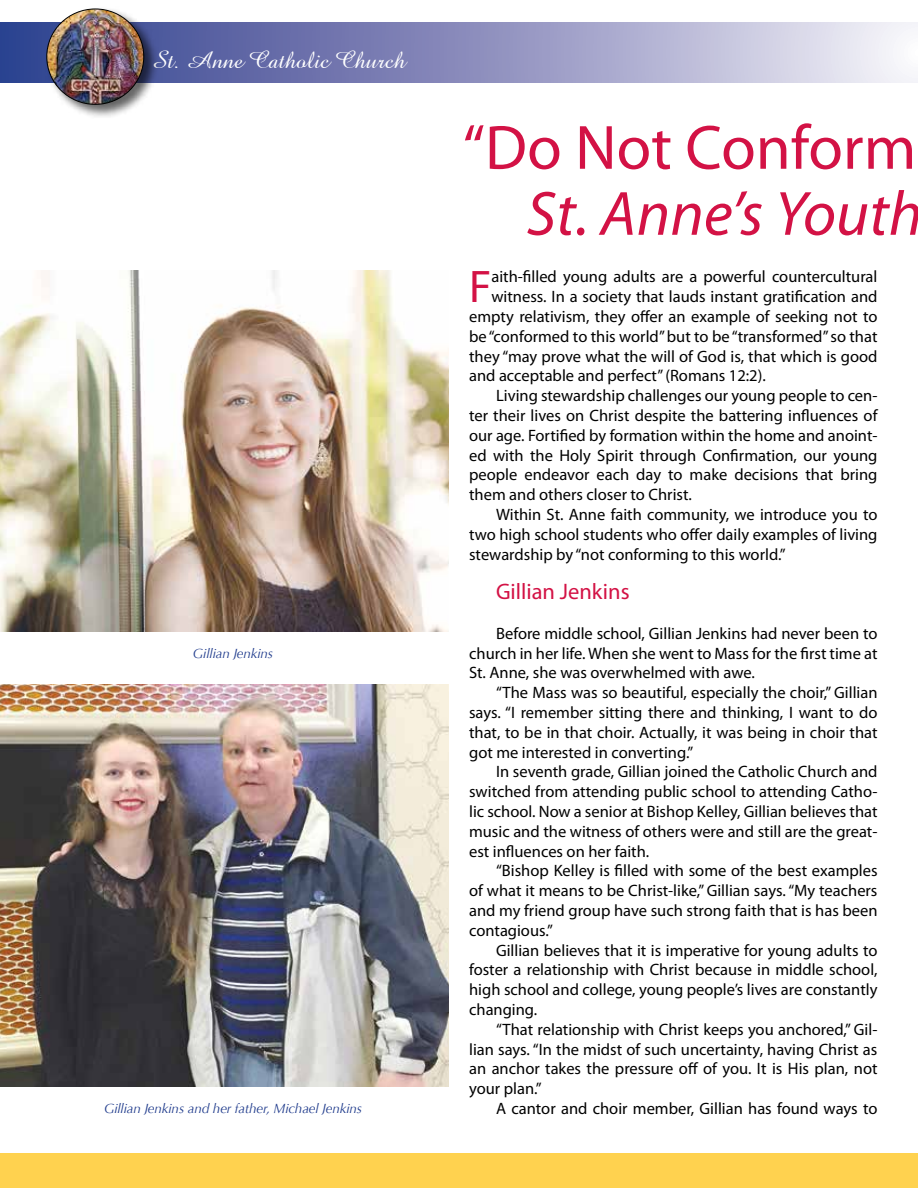
<style>
.page{position:relative;width:918px;height:1188px;background:#fff}
.page>*{position:absolute;margin:0;border:0;box-sizing:border-box;transform-origin:0 0}
.t1{font:italic 63px "Myriad Pro";color:#d31245}
.t2{font:63px "Myriad Pro";color:#d31245}
.t3{font:45.9px "Myriad Pro";color:#d31245}
.t4{font:25.5px "Amaze Normal";color:#fff}
.t5{font:22.5px "Myriad Pro";color:#d31245}
.t6{font:16.5px/19.8px "Myriad Pro";color:#000;text-align:justify}
.t7{font:italic 13.5px "Optima";letter-spacing:-.01em;color:#25408f}
</style>
<div class="page">
<svg style="left:0;top:23px;width:918px;height:59px;background:#979ac4"></svg>
<div style="left:45px;top:7px;width:114px;height:112px;background:#000;opacity:.6"></div>
<img style="left:47px;top:9px;width:97px;height:95px">
<div style="left:0;top:1154px;width:918px;height:34px;background:#ffd24f"></div>
<img style="left:0;top:685px;width:449px;height:401px">
<img style="left:0;top:270px;width:449px;height:362px">
<h3 class="t4" style="left:151px;top:43px;width:256px">St. Anne Catholic Church</h3>
<p class="t7" style="left:193px;top:645px;width:82px">Gillian Jenkins</p>
<h1 class="t2" style="left:463px;top:109px;width:455px">“Do Not Conform</h1>
<h1 class="t1" style="left:527px;top:175px;width:397px">St. Anne’s Youth</h1>
<h2 class="t3" style="left:469px;top:258px;width:24px">F</h2>
<p class="t6" style="left:491px;top:267px;width:388px">aith-filled young adults are a powerful countercultural</p>
<p class="t6" style="left:491px;top:286px;width:388px">witness. In a society that lauds instant gratification and</p>
<p class="t6" style="left:469px;top:306px;width:410px">empty relativism, they offer an example of seeking not to</p>
<p class="t6" style="left:469px;top:326px;width:410px">be “conformed to this world” but to be “transformed” so that</p>
<p class="t6" style="left:469px;top:346px;width:410px">they “may prove what the will of God is, that which is good</p>
<p class="t6" style="left:469px;top:366px;width:298px">and acceptable and perfect” (Romans 12:2).</p>
<p class="t6" style="left:496px;top:385px;width:383px">Living stewardship challenges our young people to cen-</p>
<p class="t6" style="left:469px;top:405px;width:410px">ter their lives on Christ despite the battering influences of</p>
<p class="t6" style="left:469px;top:425px;width:410px">our age. Fortified by formation within the home and anoint-</p>
<p class="t6" style="left:469px;top:445px;width:410px">ed with the Holy Spirit through Confirmation, our young</p>
<p class="t6" style="left:469px;top:465px;width:410px">people endeavor each day to make decisions that bring</p>
<p class="t6" style="left:469px;top:484px;width:224px">them and others closer to Christ.</p>
<p class="t6" style="left:496px;top:504px;width:383px">Within St. Anne faith community, we introduce you to</p>
<p class="t6" style="left:469px;top:524px;width:410px">two high school students who offer daily examples of living</p>
<p class="t6" style="left:469px;top:544px;width:318px">stewardship by “not conforming to this world.”</p>
<h3 class="t5" style="left:496px;top:578px;width:135px">Gillian Jenkins</h3>
<p class="t6" style="left:469px;top:623px;width:410px;text-indent:27px">Before middle school, Gillian Jenkins had never been to church in her life. When she went to Mass for the first time at St. Anne, she was overwhelmed with awe.</p>
<p class="t6" style="left:469px;top:682px;width:410px;text-indent:27px">“The Mass was so beautiful, especially the choir,” Gillian says. “I remember sitting there and thinking, I want to do that, to be in that choir. Actually, it was being in choir that got me interested in converting.”</p>
<p class="t6" style="left:469px;top:762px;width:410px;text-indent:27px">In seventh grade, Gillian joined the Catholic Church and switched from attending public school to attending Catho&shy;lic school. Now a senior at Bishop Kelley, Gillian believes that music and the witness of others were and still are the great&shy;est influences on her faith.</p>
<p class="t6" style="left:469px;top:861px;width:410px;text-indent:27px">“Bishop Kelley is filled with some of the best examples of what it means to be Christ-like,” Gillian says. “My teachers and my friend group have such strong faith that is has been contagious.”</p>
<p class="t6" style="left:469px;top:940px;width:410px;text-indent:27px">Gillian believes that it is imperative for young adults to foster a relationship with Christ because in middle school, high school and college, young people’s lives are constantly changing.</p>
<p class="t6" style="left:469px;top:1019px;width:410px;text-indent:27px">“That relationship with Christ keeps you anchored,” Gil&shy;lian says. “In the midst of such uncertainty, having Christ as an anchor takes the pressure off of you. It is His plan, not your plan.”</p>
<p class="t7" style="left:104px;top:1100px;width:260px">Gillian Jenkins and her father, Michael Jenkins</p>
<p class="t6" style="left:496px;top:1098px;width:383px">A cantor and choir member, Gillian has found ways to</p>
</div>
